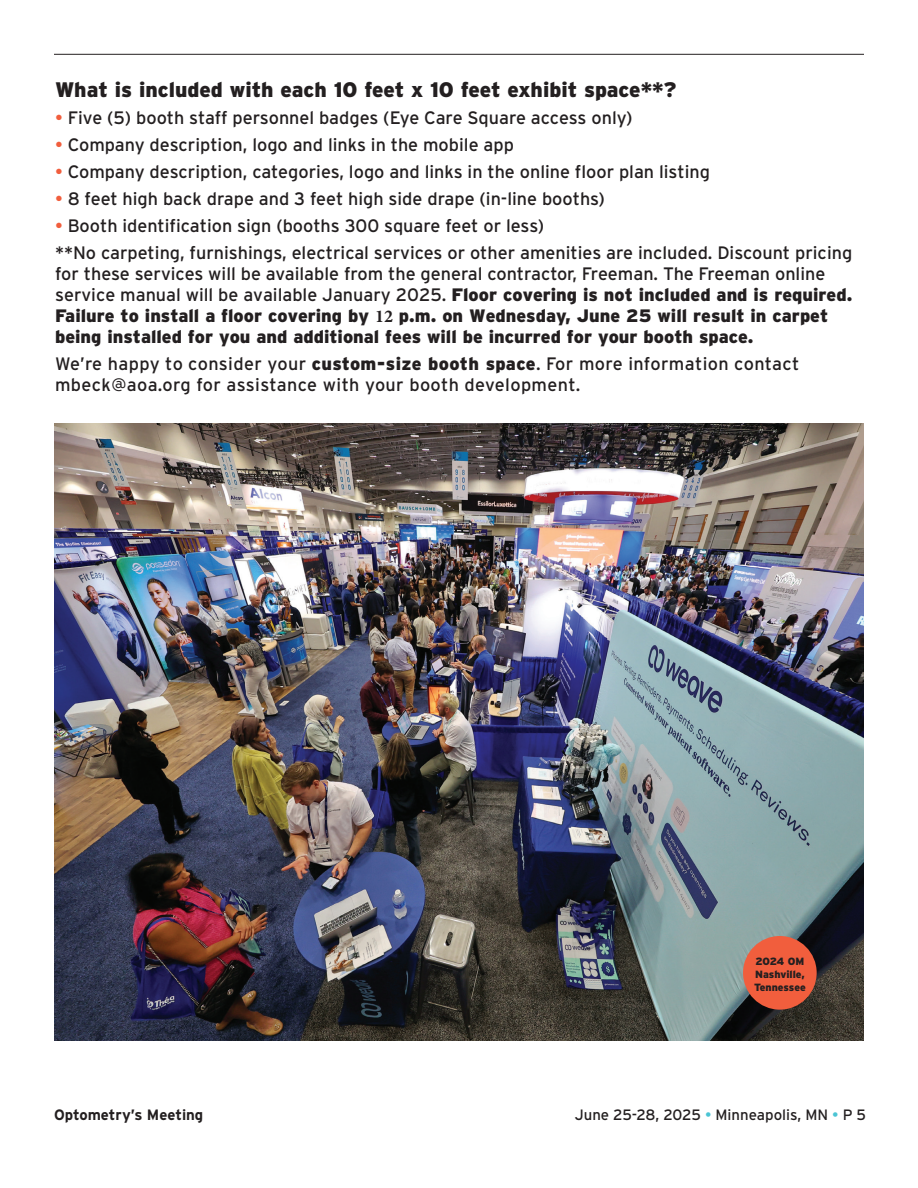
<style>
.page{position:relative;width:918px;height:1188px;background:#fff}
.page>*{position:absolute;margin:0;border:0;box-sizing:border-box;transform-origin:0 0}
.t1{font:900 21px "Interstate";color:#231f20}
.t2{font:18px/21px "Interstate";color:#231f20}
.t3{font:18px/20.9px "Interstate";letter-spacing:.02em;color:#231f20}
.t4{font:15px "Interstate";color:#231f20}
.t5{font:700 15px "Interstate";color:#231f20}
.t6{font:900 10.5px/12.8px "Interstate";color:#231f20}
.s1{color:#f15e3d}
.s2{font-weight:900}
.s3{font-family:"Minion Pro";font-weight:700}
.s4{color:#4bc4d4}
</style>
<div class="page">
<hr style="left:54px;top:54px;width:810px;height:1px;background:#231f20">
<img style="left:54px;top:423px;width:810px;height:618px">
<div style="left:743px;top:936px;width:74px;height:74px;background:#f15e3d;border-radius:50%"></div>
<p class="t1" style="left:55px;top:77px;width:623px">What is included with each 10 feet x 10 feet exhibit space**?</p>
<p class="t2" style="left:55px;top:107px;width:579px"><span class="s1">•</span> Five (5) booth staff personnel badges (Eye Care Square access only)</p>
<p class="t2" style="left:55px;top:134px;width:460px"><span class="s1">•</span> Company description, logo and links in the mobile app</p>
<p class="t2" style="left:55px;top:161px;width:656px"><span class="s1">•</span> Company description, categories, logo and links in the online floor plan listing</p>
<p class="t2" style="left:55px;top:188px;width:551px"><span class="s1">•</span> 8 feet high back drape and 3 feet high side drape (in-line booths)</p>
<p class="t2" style="left:55px;top:215px;width:491px"><span class="s1">•</span> Booth identification sign (booths 300 square feet or less)</p>
<p class="t2" style="left:55px;top:242px;width:799px">**No carpeting, furnishings, electrical services or other amenities are included. Discount pricing for these services will be available from the general contractor, Freeman. The Freeman online service manual will be available January 2025. <span class="s2">Floor covering is not included and is required.<br>Failure to install a floor covering by</span> <span class="s3">12</span> <span class="s2">p.m. on Wednesday, June 25 will result in carpet being installed for you and additional fees will be incurred for your booth space.</span></p>
<p class="t3" style="left:55px;top:353px;width:746px">We’re happy to consider your <span class="s2">custom-size booth space</span>. For more information contact mbeck@aoa.org for assistance with your booth development.</p>
<p class="t6" style="left:754px;top:955px;width:53px">2024 OM<br>Nashville,<br>Tennessee</p>
<p class="t5" style="left:54px;top:1106px;width:151px">Optometry’s Meeting</p>
<p class="t4" style="left:575px;top:1106px;width:293px">June 25-28, 2025 <span class="s4">•</span> Minneapolis, MN <span class="s4">•</span> P 5</p>
</div>
